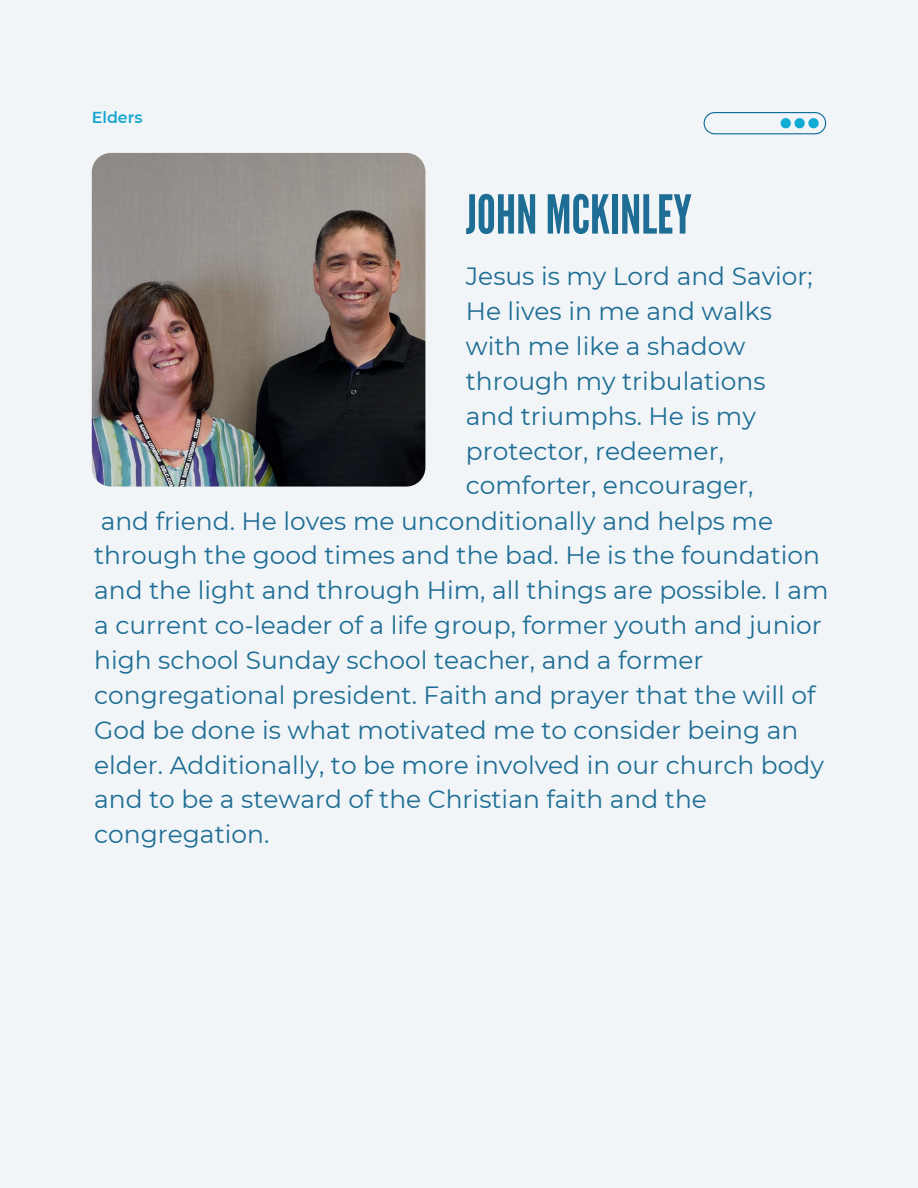
<style>
.page{position:relative;width:918px;height:1188px;background:#f1f5f7}
.page>*{position:absolute;margin:0;border:0;box-sizing:border-box;transform-origin:0 0}
.t1{font:53.55px "League Gothic";color:#1e6d95}
.t2{font:24.9px/34.8px "Montserrat";color:#1e6d95}
.t3{font:600 15.9px "Montserrat";color:#17a7ce}
</style>
<div class="page">
<svg style="left:704px;top:112px;width:122px;height:22px"></svg>
<img style="left:92px;top:153px;width:333px;height:334px">
<p class="t3" style="left:92px;top:106px;width:52px">Elders</p>
<h1 class="t1" style="left:466px;top:183px;width:227px">JOHN MCKINLEY</h1>
<p class="t2" style="left:466px;top:258px;width:349px">Jesus is my Lord and Savior;<br>He lives in me and walks with me like a shadow through my tribulations and triumphs. He is my protector, redeemer, comforter, encourager,</p>
<p class="t2" style="left:94px;top:503px;width:736px">and friend. He loves me unconditionally and helps me through the good times and the bad. He is the foundation and the light and through Him, all things are possible. I am a current co-leader of a life group, former youth and junior high school Sunday school teacher, and a former congregational president. Faith and prayer that the will of God be done is what motivated me to consider being an elder. Additionally, to be more involved in our church body and to be a steward of the Christian faith and the congregation.</p>
</div>
